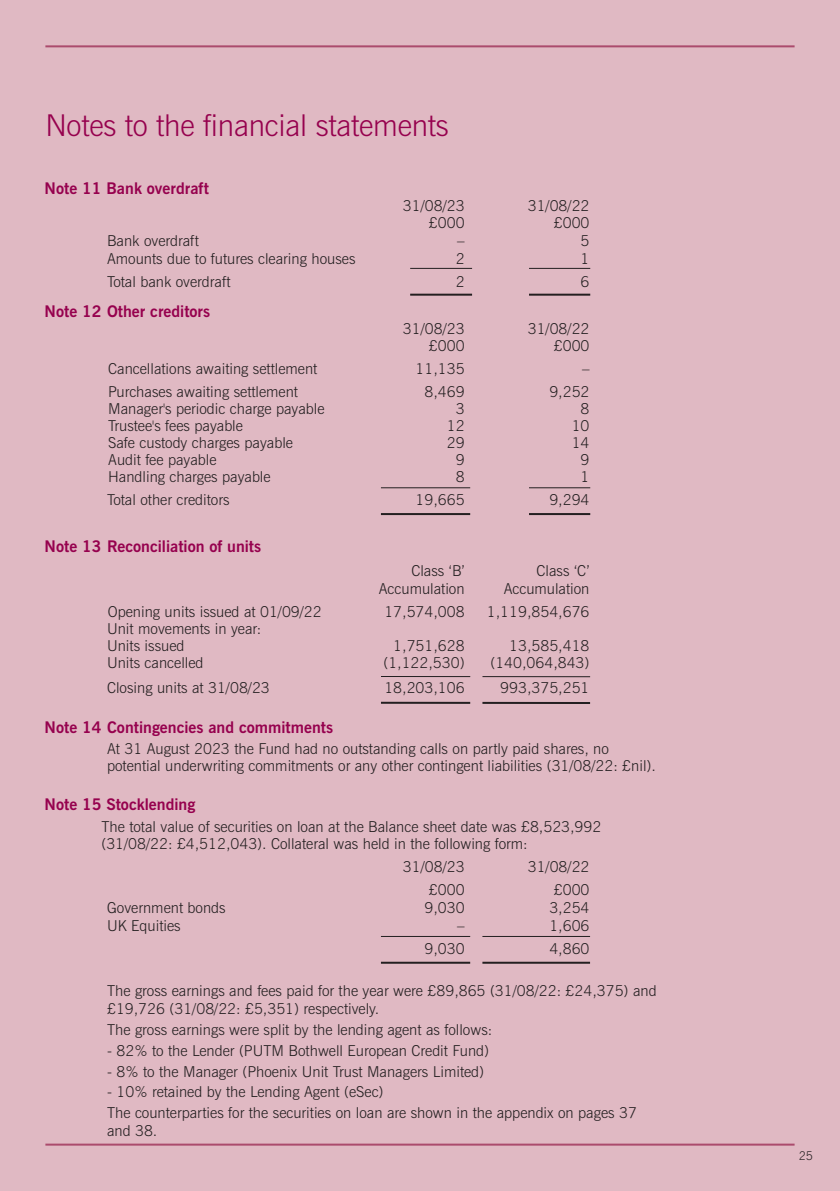
<style>
.page{position:relative;width:840px;height:1191px;background:#fff}
.page>*{position:absolute;margin:0;border:0;box-sizing:border-box;transform-origin:0 0}
.t1{font:300 30px "News Gothic BT";letter-spacing:-.01em;color:#96014e}
.t2{font:700 16px "News Gothic BT";color:#96014e}
.t3{font:300 15px/17px "News Gothic BT";color:#231f20}
.t4{font:300 12px "News Gothic BT";color:#231f20}
</style>
<div class="page">
<div style="left:0;top:0;width:839px;height:1191px;background:#e0b9c3"></div>
<hr style="left:45px;top:45px;width:749px;height:2px;background:#ab4b6d">
<hr style="left:45px;top:1143px;width:749px;height:2px;background:#ab4b6d">
<hr style="left:528px;top:268px;width:62px;height:1px;background:#231f20">
<hr style="left:528px;top:294px;width:62px;height:2px;background:#231f20">
<hr style="left:528px;top:487px;width:62px;height:1px;background:#231f20">
<hr style="left:528px;top:513px;width:62px;height:2px;background:#231f20">
<hr style="left:410px;top:268px;width:62px;height:1px;background:#231f20">
<hr style="left:410px;top:294px;width:62px;height:2px;background:#231f20">
<hr style="left:381px;top:487px;width:89px;height:1px;background:#231f20">
<hr style="left:381px;top:513px;width:89px;height:2px;background:#231f20">
<hr style="left:381px;top:676px;width:89px;height:1px;background:#231f20">
<hr style="left:381px;top:702px;width:89px;height:2px;background:#231f20">
<hr style="left:482px;top:676px;width:107px;height:1px;background:#231f20">
<hr style="left:482px;top:702px;width:107px;height:2px;background:#231f20">
<hr style="left:381px;top:936px;width:89px;height:1px;background:#231f20">
<hr style="left:381px;top:961px;width:89px;height:2px;background:#231f20">
<hr style="left:482px;top:936px;width:107px;height:1px;background:#231f20">
<hr style="left:482px;top:961px;width:107px;height:2px;background:#231f20">
<h1 class="t1" style="left:45px;top:114px;width:405px">Notes to the financial statements</h1>
<p class="t2" style="left:45px;top:179px;width:166px">Note 11 Bank overdraft</p>
<p class="t3" style="left:402px;top:198px;width:63px">31/08/23</p>
<p class="t3" style="left:527px;top:198px;width:63px">31/08/22</p>
<p class="t3" style="left:428px;top:215px;width:37px">£000</p>
<p class="t3" style="left:553px;top:215px;width:37px">£000</p>
<p class="t3" style="left:107px;top:233px;width:93px">Bank overdraft</p>
<p class="t3" style="left:457px;top:233px;width:9px">–</p>
<p class="t3" style="left:580px;top:233px;width:10px">5</p>
<p class="t3" style="left:107px;top:251px;width:250px">Amounts due to futures clearing houses</p>
<p class="t3" style="left:455px;top:251px;width:10px">2</p>
<p class="t3" style="left:580px;top:251px;width:10px">1</p>
<p class="t3" style="left:107px;top:275px;width:125px">Total bank overdraft</p>
<p class="t3" style="left:455px;top:275px;width:10px">2</p>
<p class="t3" style="left:580px;top:275px;width:10px">6</p>
<p class="t2" style="left:45px;top:302px;width:167px">Note 12 Other creditors</p>
<p class="t3" style="left:402px;top:322px;width:63px">31/08/23</p>
<p class="t3" style="left:527px;top:322px;width:63px">31/08/22</p>
<p class="t3" style="left:428px;top:339px;width:37px">£000</p>
<p class="t3" style="left:553px;top:339px;width:37px">£000</p>
<p class="t3" style="left:108px;top:361px;width:210px">Cancellations awaiting settlement</p>
<p class="t3" style="left:415px;top:361px;width:51px">11,135</p>
<p class="t3" style="left:581px;top:361px;width:9px">–</p>
<p class="t3" style="left:108px;top:384px;width:191px">Purchases awaiting settlement</p>
<p class="t3" style="left:424px;top:384px;width:42px">8,469</p>
<p class="t3" style="left:549px;top:384px;width:42px">9,252</p>
<p class="t3" style="left:108px;top:401px;width:218px">Manager's periodic charge payable</p>
<p class="t3" style="left:455px;top:401px;width:10px">3</p>
<p class="t3" style="left:580px;top:401px;width:10px">8</p>
<p class="t3" style="left:108px;top:418px;width:136px">Trustee's fees payable</p>
<p class="t3" style="left:446px;top:418px;width:19px">12</p>
<p class="t3" style="left:571px;top:418px;width:19px">10</p>
<p class="t3" style="left:108px;top:435px;width:186px">Safe custody charges payable</p>
<p class="t3" style="left:446px;top:435px;width:19px">29</p>
<p class="t3" style="left:571px;top:435px;width:19px">14</p>
<p class="t3" style="left:108px;top:452px;width:110px">Audit fee payable</p>
<p class="t3" style="left:455px;top:452px;width:10px">9</p>
<p class="t3" style="left:580px;top:452px;width:10px">9</p>
<p class="t3" style="left:108px;top:469px;width:164px">Handling charges payable</p>
<p class="t3" style="left:455px;top:469px;width:10px">8</p>
<p class="t3" style="left:580px;top:469px;width:10px">1</p>
<p class="t3" style="left:107px;top:493px;width:124px">Total other creditors</p>
<p class="t3" style="left:415px;top:493px;width:51px">19,665</p>
<p class="t3" style="left:549px;top:493px;width:42px">9,294</p>
<p class="t2" style="left:45px;top:537px;width:218px">Note 13 Reconciliation of units</p>
<p class="t3" style="left:411px;top:563px;width:55px">Class ‘B’</p>
<p class="t3" style="left:536px;top:563px;width:54px">Class ‘C’</p>
<p class="t3" style="left:378px;top:581px;width:87px">Accumulation</p>
<p class="t3" style="left:503px;top:581px;width:87px">Accumulation</p>
<p class="t3" style="left:108px;top:604px;width:215px">Opening units issued at 01/09/22</p>
<p class="t3" style="left:384px;top:604px;width:82px">17,574,008</p>
<p class="t3" style="left:486px;top:604px;width:104px">1,119,854,676</p>
<p class="t3" style="left:107px;top:621px;width:156px">Unit movements in year:<br>Units issued</p>
<p class="t3" style="left:393px;top:638px;width:73px">1,751,628</p>
<p class="t3" style="left:509px;top:638px;width:82px">13,585,418</p>
<p class="t3" style="left:107px;top:655px;width:98px">Units cancelled</p>
<p class="t3" style="left:383px;top:655px;width:83px">(1,122,530)</p>
<p class="t3" style="left:490px;top:655px;width:101px">(140,064,843)</p>
<p class="t3" style="left:107px;top:681px;width:164px">Closing units at 31/08/23</p>
<p class="t3" style="left:384px;top:681px;width:82px">18,203,106</p>
<p class="t3" style="left:500px;top:681px;width:91px">993,375,251</p>
<p class="t2" style="left:45px;top:718px;width:290px">Note 14 Contingencies and commitments</p>
<p class="t3" style="left:107px;top:742px;width:550px">At 31 August 2023 the Fund had no outstanding calls on partly paid shares, no potential underwriting commitments or any other contingent liabilities (31/08/22: £nil).</p>
<p class="t2" style="left:45px;top:794px;width:152px">Note 15 Stocklending</p>
<p class="t3" style="left:101px;top:819px;width:501px">The total value of securities on loan at the Balance sheet date was £8,523,992 (31/08/22: £4,512,043). Collateral was held in the following form:</p>
<p class="t3" style="left:402px;top:859px;width:63px">31/08/23</p>
<p class="t3" style="left:527px;top:859px;width:63px">31/08/22</p>
<p class="t3" style="left:428px;top:882px;width:37px">£000</p>
<p class="t3" style="left:553px;top:882px;width:37px">£000</p>
<p class="t3" style="left:107px;top:900px;width:120px">Government bonds</p>
<p class="t3" style="left:424px;top:900px;width:42px">9,030</p>
<p class="t3" style="left:549px;top:900px;width:42px">3,254</p>
<p class="t3" style="left:107px;top:918px;width:75px">UK Equities</p>
<p class="t3" style="left:457px;top:918px;width:9px">–</p>
<p class="t3" style="left:549px;top:918px;width:42px">1,606</p>
<p class="t3" style="left:424px;top:941px;width:42px">9,030</p>
<p class="t3" style="left:549px;top:941px;width:42px">4,860</p>
<p class="t3" style="left:107px;top:983px;width:550px;line-height:18px">The gross earnings and fees paid for the year were £89,865 (31/08/22: £24,375) and £19,726 (31/08/22: £5,351) respectively.</p>
<p class="t3" style="left:107px;top:1022px;width:386px">The gross earnings were split by the lending agent as follows:</p>
<p class="t3" style="left:107px;top:1043px;width:383px">- 82% to the Lender (PUTM Bothwell European Credit Fund)</p>
<p class="t3" style="left:107px;top:1064px;width:378px">- 8% to the Manager (Phoenix Unit Trust Managers Limited)</p>
<p class="t3" style="left:107px;top:1083px;width:531px;line-height:20.8px">- 10% retained by the Lending Agent (eSec)<br>The counterparties for the securities on loan are shown in the appendix on pages 37</p>
<p class="t3" style="left:107px;top:1123px;width:52px">and 38.</p>
<p class="t4" style="left:798px;top:1151px;width:16px">25</p>
</div>
